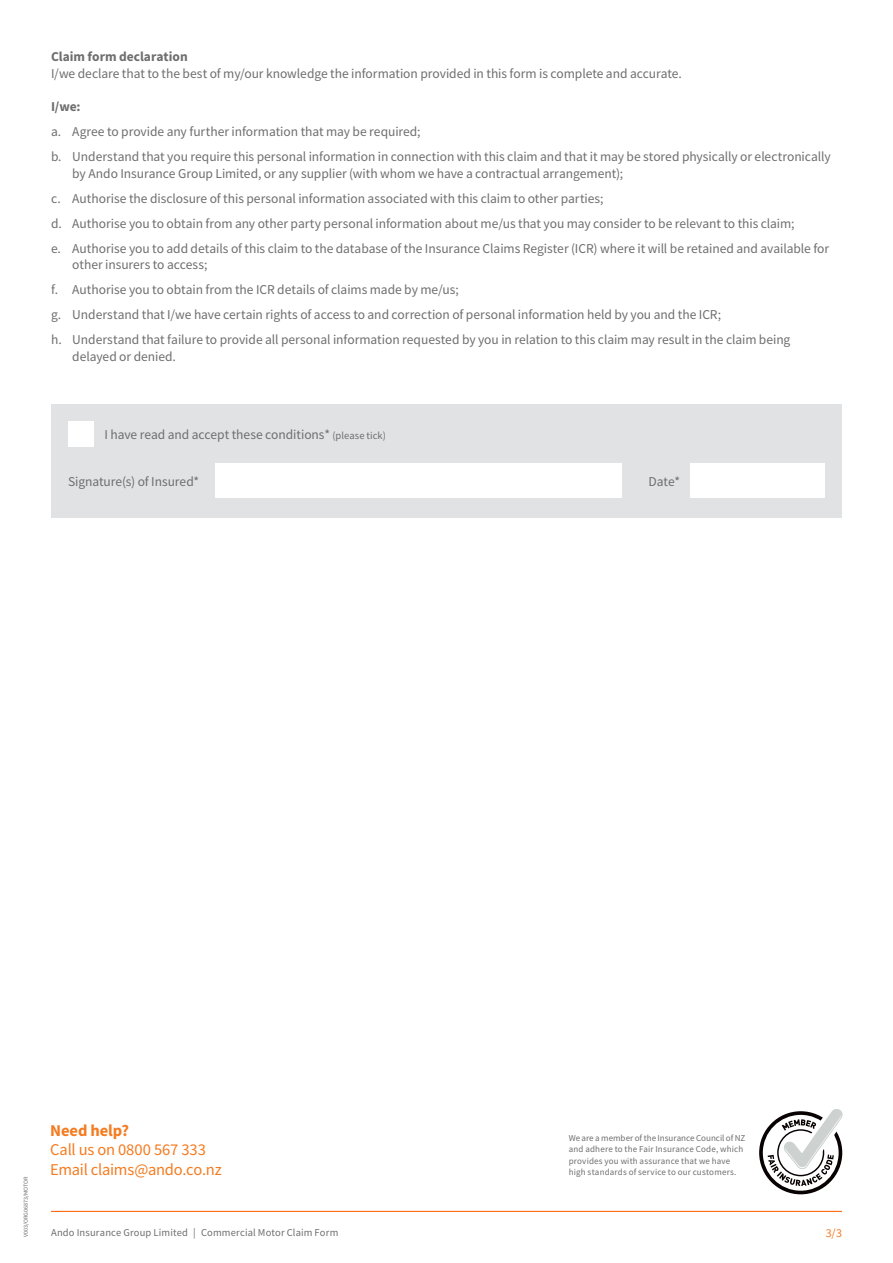
<style>
.page{position:relative;width:893px;height:1263px;background:#fff}
.page>*{position:absolute;margin:0;border:0;box-sizing:border-box;transform-origin:0 0}
.heading2{font:16.5px "Source Sans Pro";letter-spacing:-.015em;color:#f57b20}
.heading2-2{font:700 16.5px "Source Sans Pro";letter-spacing:-.005em;color:#f57b20}
.body-copy{font:13.5px/16.5px "Source Sans Pro";letter-spacing:-.005em;color:#6e6e6e}
.body-copy-2{font:700 13.5px "Source Sans Pro";color:#6e6e6e}
.t1{font:12px "Source Sans Pro";color:#f57b20}
.t2{font:10.5px "Source Sans Pro";letter-spacing:.015em;color:#6e6e6e}
.t3{font:9px/11.2px "Source Sans Pro";letter-spacing:.02em;color:#6e6e6e}
.t4{font:6px "Source Sans Pro";color:#6e6e6e}
.s1{font-size:10.5px}
</style>
<div class="page">
<div style="left:51px;top:404px;width:791px;height:114px;background:#e1e2e4"></div>
<div style="left:690px;top:463px;width:135px;height:34px;background:#fff"></div>
<div style="left:215px;top:463px;width:407px;height:34px;background:#fff"></div>
<div style="left:68px;top:421px;width:26px;height:25px;background:#fff"></div>
<svg style="left:759px;top:1109px;width:84px;height:85px"></svg>
<hr style="left:51px;top:1211px;width:791px;height:1px;background:#ff6a13">
<p class="body-copy-2" style="left:51px;top:48px;width:138px">Claim form declaration</p>
<p class="body-copy" style="left:51px;top:65px;width:632px">I/we declare that to the best of my/our knowledge the information provided in this form is complete and accurate.</p>
<p class="body-copy-2" style="left:51px;top:98px;width:31px">I/we:</p>
<p class="body-copy" style="left:51px;top:123px;width:371px">a. Agree to provide any further information that may be required;</p>
<p class="body-copy" style="left:72px;top:148px;width:760px;text-indent:-21px">b. Understand that you require this personal information in connection with this claim and that it may be stored physically or electronically by Ando Insurance Group Limited, or any supplier (with whom we have a contractual arrangement);</p>
<p class="body-copy" style="left:51px;top:190px;width:554px">c. Authorise the disclosure of this personal information associated with this claim to other parties;</p>
<p class="body-copy" style="left:51px;top:215px;width:745px">d. Authorise you to obtain from any other party personal information about me/us that you may consider to be relevant to this claim;</p>
<p class="body-copy" style="left:72px;top:240px;width:758px;text-indent:-21px">e. Authorise you to add details of this claim to the database of the Insurance Claims Register (ICR) where it will be retained and available for other insurers to access;</p>
<p class="body-copy" style="left:51px;top:281px;width:409px">f. Authorise you to obtain from the ICR details of claims made by me/us;</p>
<p class="body-copy" style="left:51px;top:306px;width:671px">g. Understand that I/we have certain rights of access to and correction of personal information held by you and the ICR;</p>
<p class="body-copy" style="left:72px;top:331px;width:720px;text-indent:-21px">h. Understand that failure to provide all personal information requested by you in relation to this claim may result in the claim being delayed or denied.</p>
<p class="body-copy" style="left:105px;top:426px;width:283px">I have read and accept these conditions* <span class="s1">(please tick)</span></p>
<p class="body-copy" style="left:68px;top:473px;width:133px">Signature(s) of Insured*</p>
<p class="body-copy" style="left:648px;top:473px;width:33px">Date*</p>
<p class="t4" style="left:22px;top:1237px;width:62px;rotate:-90deg">V003/ORG06873/MOTOR</p>
<p class="heading2-2" style="left:50px;top:1119px;width:80px">Need help?</p>
<p class="heading2" style="left:50px;top:1139px;width:157px">Call us on 0800 567 333</p>
<p class="heading2" style="left:50px;top:1159px;width:173px">Email claims@ando.co.nz</p>
<p class="t3" style="left:569px;top:1132px;width:178px">We are a member of the Insurance Council of NZ and adhere to the Fair Insurance Code, which provides you with assurance that we have high standards of service to our customers.</p>
<p class="t2" style="left:51px;top:1226px;width:289px">Ando Insurance Group Limited | Commercial Motor Claim Form</p>
<p class="t1" style="left:826px;top:1226px;width:18px">3/3</p>
</div>
